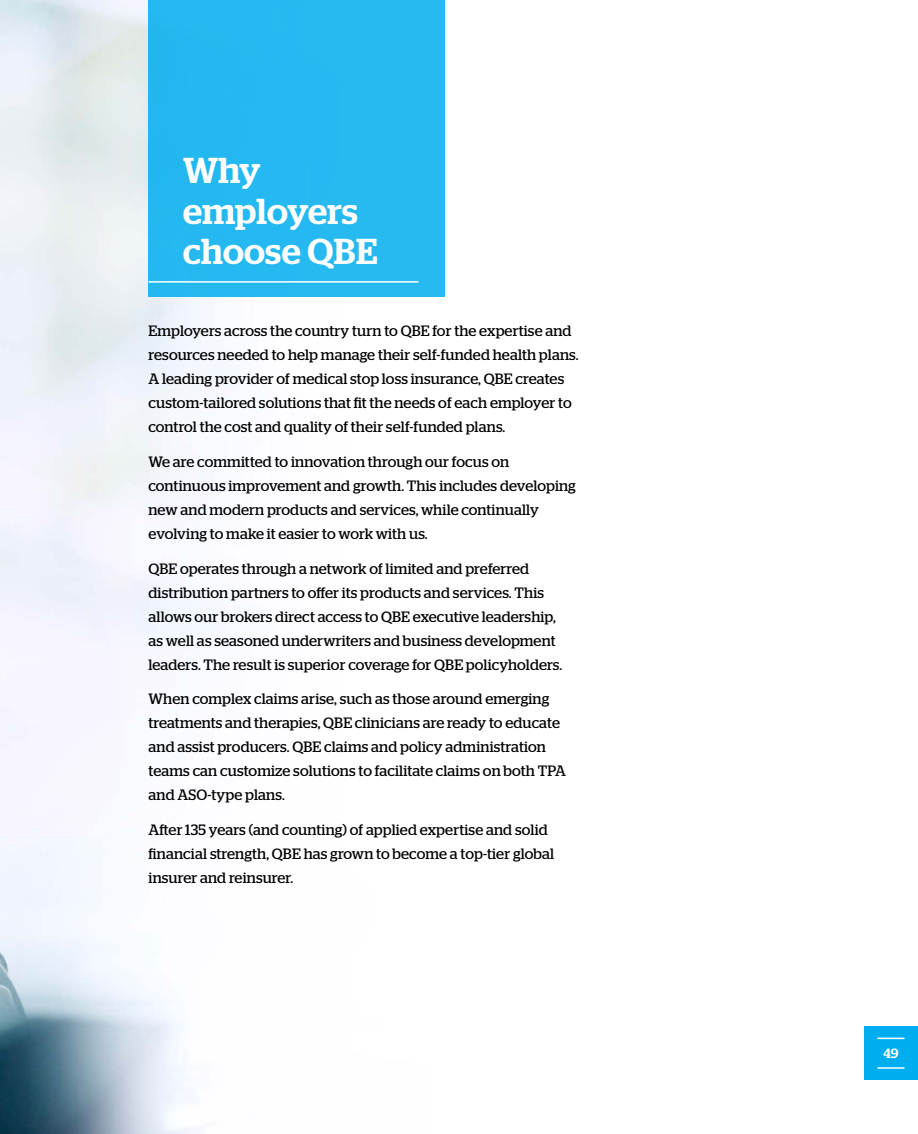
<style>
.page{position:relative;width:918px;height:1134px;background:#fff}
.page>*{position:absolute;margin:0;border:0;box-sizing:border-box;transform-origin:0 0}
.t1{font:500 36px/40.5px "Stag";letter-spacing:.005em;color:#fff}
.t2{font:15px/24px "Stag";letter-spacing:.01em;color:#000}
.t3{font:500 13.5px "Stag";color:#fff}
</style>
<div class="page">
<img style="left:0;top:0;width:240px;height:1134px">
<div style="left:148px;top:0;width:298px;height:297px;background:#26b9f1"></div>
<hr style="left:148px;top:281px;width:270px;height:2px;background:#fff">
<div style="left:864px;top:1026px;width:54px;height:54px;background:#00aeef"></div>
<svg style="left:878px;top:1038px;width:26px;height:1px"></svg>
<hr style="left:878px;top:1067px;width:26px;height:2px;background:#fff">
<h1 class="t1" style="left:183px;top:150px;width:196px">Why employers choose QBE</h1>
<p class="t2" style="left:148px;top:319px;width:432px">Employers across the country turn to QBE for the expertise and resources needed to help manage their self-funded health plans.<br>A leading provider of medical stop loss insurance, QBE creates custom-tailored solutions that fit the needs of each employer to control the cost and quality of their self-funded plans.</p>
<p class="t2" style="left:148px;top:449px;width:429px">We are committed to innovation through our focus on continuous improvement and growth. This includes developing new and modern products and services, while continually evolving to make it easier to work with us.</p>
<p class="t2" style="left:148px;top:556px;width:415px">QBE operates through a network of limited and preferred distribution partners to offer its products and services. This allows our brokers direct access to QBE executive leadership, as well as seasoned underwriters and business development leaders. The result is superior coverage for QBE policyholders.</p>
<p class="t2" style="left:148px;top:687px;width:419px">When complex claims arise, such as those around emerging treatments and therapies, QBE clinicians are ready to educate and assist producers. QBE claims and policy administration teams can customize solutions to facilitate claims on both TPA and ASO-type plans.</p>
<p class="t2" style="left:148px;top:818px;width:407px">After 135 years (and counting) of applied expertise and solid financial strength, QBE has grown to become a top-tier global insurer and reinsurer.</p>
<p class="t3" style="left:883px;top:1046px;width:17px">49</p>
</div>
